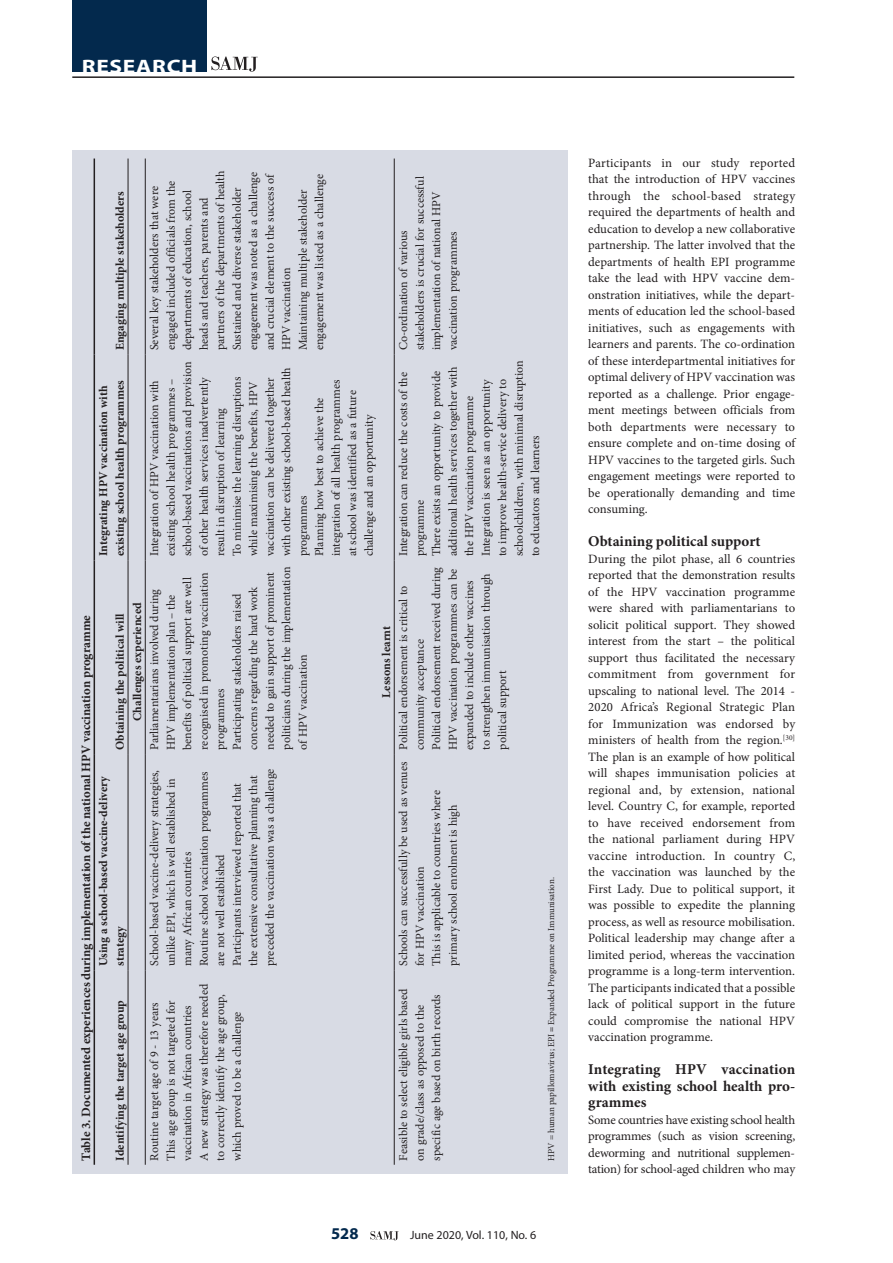
<style>
.page{position:relative;width:893px;height:1263px;background:#fff}
.page>*{position:absolute;margin:0;border:0;box-sizing:border-box;transform-origin:0 0}
.t1{font:700 19.5px "Myriad Pro";letter-spacing:.03em;color:#fff;scale:1.2 1}
.t2{font:700 16.5px "Myriad Pro";color:#03294d}
.C_HEAD{font:700 15px/16.5px "Minion Pro";color:#231f20;text-align:justify}
.BODY_TEXT_1ST_PARAGR{font:12.75px/16.5px "Minion Pro";letter-spacing:-.015em;color:#231f20;text-align:justify}
.TABLE_HEAD{font:700 12.75px "Minion Pro";color:#231f20}
.TABLE_COPY{font:12px/16.5px "Minion Pro";color:#231f20}
.TABLE_FIELD_NAME{font:700 12px/16.5px "Minion Pro";color:#231f20}
.t3{font:12px "Myriad Pro";color:#231f20}
.TABLE_COPY-2{font:700 12px "Minion Pro";color:#231f20}
.TABLE_FOOTNOTE{font:9px "Minion Pro";color:#231f20}
.s1{font-weight:700;font-stretch:condensed}
</style>
<div class="page">
<svg style="left:370px;top:1231px;width:29px;height:9px"></svg>
<hr style="left:72px;top:76px;width:722px;height:2px;background:#231f20">
<div style="left:72px;top:0;width:135px;height:72px;background:#03294d"></div>
<svg style="left:211px;top:57px;width:47px;height:15px"></svg>
<div style="left:72px;top:150px;width:496px;height:1023px;background:#d8dbe4"></div>
<hr style="left:94px;top:970px;width:1px;height:195px;background:#231f20">
<hr style="left:94px;top:754px;width:1px;height:216px;background:#231f20">
<hr style="left:94px;top:561px;width:1px;height:193px;background:#231f20">
<hr style="left:94px;top:355px;width:1px;height:206px;background:#231f20">
<hr style="left:94px;top:159px;width:1px;height:196px;background:#231f20">
<hr style="left:128px;top:970px;width:1px;height:195px;background:#231f20">
<hr style="left:128px;top:754px;width:1px;height:216px;background:#231f20">
<hr style="left:128px;top:561px;width:1px;height:193px;background:#231f20">
<hr style="left:128px;top:355px;width:1px;height:206px;background:#231f20">
<hr style="left:128px;top:159px;width:1px;height:196px;background:#231f20">
<hr style="left:145px;top:970px;width:1px;height:195px;background:#231f20">
<hr style="left:145px;top:754px;width:1px;height:216px;background:#231f20">
<hr style="left:145px;top:561px;width:1px;height:193px;background:#231f20">
<hr style="left:145px;top:355px;width:1px;height:206px;background:#231f20">
<hr style="left:145px;top:159px;width:1px;height:196px;background:#231f20">
<hr style="left:394px;top:970px;width:1px;height:195px;background:#231f20">
<hr style="left:394px;top:754px;width:1px;height:216px;background:#231f20">
<hr style="left:394px;top:561px;width:1px;height:193px;background:#231f20">
<hr style="left:394px;top:355px;width:1px;height:206px;background:#231f20">
<hr style="left:394px;top:159px;width:1px;height:196px;background:#231f20">
<h1 class="t1" style="left:82px;top:54px;width:98px">RESEARCH</h1>
<p class="TABLE_FIELD_NAME" style="left:112px;top:350px;width:161px;rotate:-90deg">Engaging multiple stakeholders</p>
<p class="TABLE_FIELD_NAME" style="left:95px;top:556px;width:177px;rotate:-90deg">Integrating HPV vaccination with existing school health programmes</p>
<p class="TABLE_COPY" style="left:146px;top:350px;width:181px;rotate:-90deg">Several key stakeholders that were engaged included officials from the departments of education, school heads and teachers, parents and partners of the departments of health</p>
<p class="TABLE_COPY" style="left:229px;top:350px;width:180px;rotate:-90deg">Sustained and diverse stakeholder engagement was noted as a challenge and crucial element to the success of<br>HPV vaccination<br>Maintaining multiple stakeholder engagement was listed as a challenge</p>
<p class="TABLE_COPY" style="left:146px;top:556px;width:196px;rotate:-90deg">Integration of HPV vaccination with existing school health programmes – school-based vaccinations and provision of other health services inadvertently result in disruption of learning</p>
<p class="TABLE_COPY" style="left:229px;top:556px;width:191px;rotate:-90deg">To minimise the learning disruptions while maximising the benefits, HPV vaccination can be delivered together with other existing school-based health programmes</p>
<p class="TABLE_COPY" style="left:311px;top:556px;width:178px;rotate:-90deg">Planning how best to achieve the integration of all health programmes at school was identified as a future challenge and an opportunity</p>
<p class="TABLE_COPY" style="left:146px;top:750px;width:179px;rotate:-90deg">Parliamentarians involved during<br>HPV implementation plan – the benefits of political support are well recognised in promoting vaccination programmes</p>
<p class="TABLE_COPY" style="left:229px;top:750px;width:185px;rotate:-90deg">Participating stakeholders raised concerns regarding the hard work needed to gain support of prominent politicians during the implementation of HPV vaccination</p>
<p class="TABLE_COPY-2" style="left:129px;top:721px;width:120px;rotate:-90deg">Challenges experienced</p>
<p class="TABLE_FIELD_NAME" style="left:112px;top:750px;width:138px;rotate:-90deg">Obtaining the political will</p>
<p class="TABLE_HEAD" style="left:77px;top:1160px;width:547px;rotate:-90deg">Table 3. Documented experiences during implementation of the national HPV vaccination programme</p>
<p class="TABLE_COPY" style="left:146px;top:966px;width:199px;rotate:-90deg">School-based vaccine-delivery strategies, unlike EPI, which is well established in many African countries<br>Routine school vaccination programmes are not well established<br>Participants interviewed reported that the extensive consultative planning that preceded the vaccination was a challenge</p>
<p class="TABLE_FIELD_NAME" style="left:95px;top:966px;width:191px;rotate:-90deg">Using a school-based vaccine-delivery strategy</p>
<p class="TABLE_COPY" style="left:196px;top:1160px;width:178px;rotate:-90deg">A new strategy was therefore needed to correctly identify the age group, which proved to be a challenge</p>
<p class="TABLE_COPY" style="left:146px;top:1160px;width:160px;rotate:-90deg">Routine target age of 9 - 13 years</p>
<p class="TABLE_COPY" style="left:163px;top:1160px;width:162px;rotate:-90deg">This age group is not targeted for vaccination in African countries</p>
<p class="TABLE_FIELD_NAME" style="left:112px;top:1160px;width:162px;rotate:-90deg">Identifying the target age group</p>
<p class="TABLE_FIELD_NAME" style="left:378px;top:697px;width:73px;rotate:-90deg">Lessons learnt</p>
<p class="TABLE_COPY" style="left:395px;top:350px;width:175px;rotate:-90deg">Co-ordination of various stakeholders is crucial for successful implementation of national HPV vaccination programmes</p>
<p class="TABLE_COPY" style="left:395px;top:556px;width:186px;rotate:-90deg">Integration can reduce the costs of the programme</p>
<p class="TABLE_COPY" style="left:428px;top:556px;width:191px;rotate:-90deg">There exists an opportunity to provide additional health services together with the HPV vaccination programme</p>
<p class="TABLE_COPY" style="left:478px;top:556px;width:197px;rotate:-90deg">Integration is seen as an opportunity<br>to improve health-service delivery to schoolchildren, with minimal disruption to educators and learners</p>
<p class="TABLE_COPY" style="left:428px;top:750px;width:184px;rotate:-90deg">Political endorsement received during HPV vaccination programmes can be expanded to include other vaccines<br>to strengthen immunisation through political support</p>
<p class="TABLE_COPY" style="left:395px;top:750px;width:166px;rotate:-90deg">Political endorsement is critical to community acceptance</p>
<p class="TABLE_COPY" style="left:395px;top:966px;width:206px;rotate:-90deg">Schools can successfully be used as venues for HPV vaccination</p>
<p class="TABLE_COPY" style="left:428px;top:966px;width:177px;rotate:-90deg">This is applicable to countries where primary school enrolment is high</p>
<p class="TABLE_COPY" style="left:395px;top:1160px;width:173px;rotate:-90deg">Feasible to select eligible girls based on grade/class as opposed to the specific age based on birth records</p>
<p class="TABLE_FOOTNOTE" style="left:545px;top:1160px;width:285px;rotate:-90deg">HPV = human papillomavirus; EPI <span class="s1">=</span> Expanded Programme on Immunisation.</p>
<h2 class="t2" style="left:331px;top:1223px;width:29px">528</h2>
<p class="t3" style="left:410px;top:1228px;width:128px">June 2020, Vol. 110, No. 6</p>
<p class="BODY_TEXT_1ST_PARAGR" style="left:588px;top:154px;width:208px">Participants in our study reported that the introduction of HPV vaccines through the school-based strategy required the departments of health and education to develop a new collaborative partnership. The latter involved that the departments of health EPI programme take the lead with HPV vaccine dem&shy;onstration initiatives, while the depart&shy;ments of education led the school-based initiatives, such as engagements with learners and parents. The co-ordination of these interdepartmental initiatives for optimal delivery of HPV vaccination was reported as a challenge. Prior engage&shy;ment meetings between officials from both departments were necessary to ensure complete and on-time dosing of HPV vaccines to the targeted girls. Such engagement meetings were reported to be operationally demanding and time consuming.</p>
<h3 class="C_HEAD" style="left:588px;top:533px;width:174px">Obtaining political support</h3>
<p class="BODY_TEXT_1ST_PARAGR" style="left:588px;top:550px;width:209px">During the pilot phase, all 6 countries reported that the demonstration results of the HPV vaccination programme were shared with parliamentarians to solicit political support. They showed interest from the start – the political support thus facilitated the necessary commitment from government for upscaling to national level. The 2014 - 2020 Africa’s Regional Strategic Plan for Immunization was endorsed by ministers of health from the region.<sup>[30] </sup>The plan is an example of how political will shapes immunisation policies at regional and, by extension, national level. Country C, for example, reported to have received endorsement from the national parliament during HPV vaccine introduction. In country C, the vaccination was launched by the First Lady. Due to political support, it was possible to expedite the planning process, as well as resource mobilisation.<br>Political leadership may change after a limited period, whereas the vaccination programme is a long-term intervention.<br>The participants indicated that a possible lack of political support in the future could compromise the national HPV vaccination programme.</p>
<h3 class="C_HEAD" style="left:588px;top:1061px;width:208px">Integrating HPV vaccination with existing school health pro&shy;grammes</h3>
<p class="BODY_TEXT_1ST_PARAGR" style="left:588px;top:1111px;width:208px;text-align:left">Some countries have existing school health programmes (such as vision screening, deworming and nutritional supplemen&shy;tation) for school-aged children who may</p>
</div>
